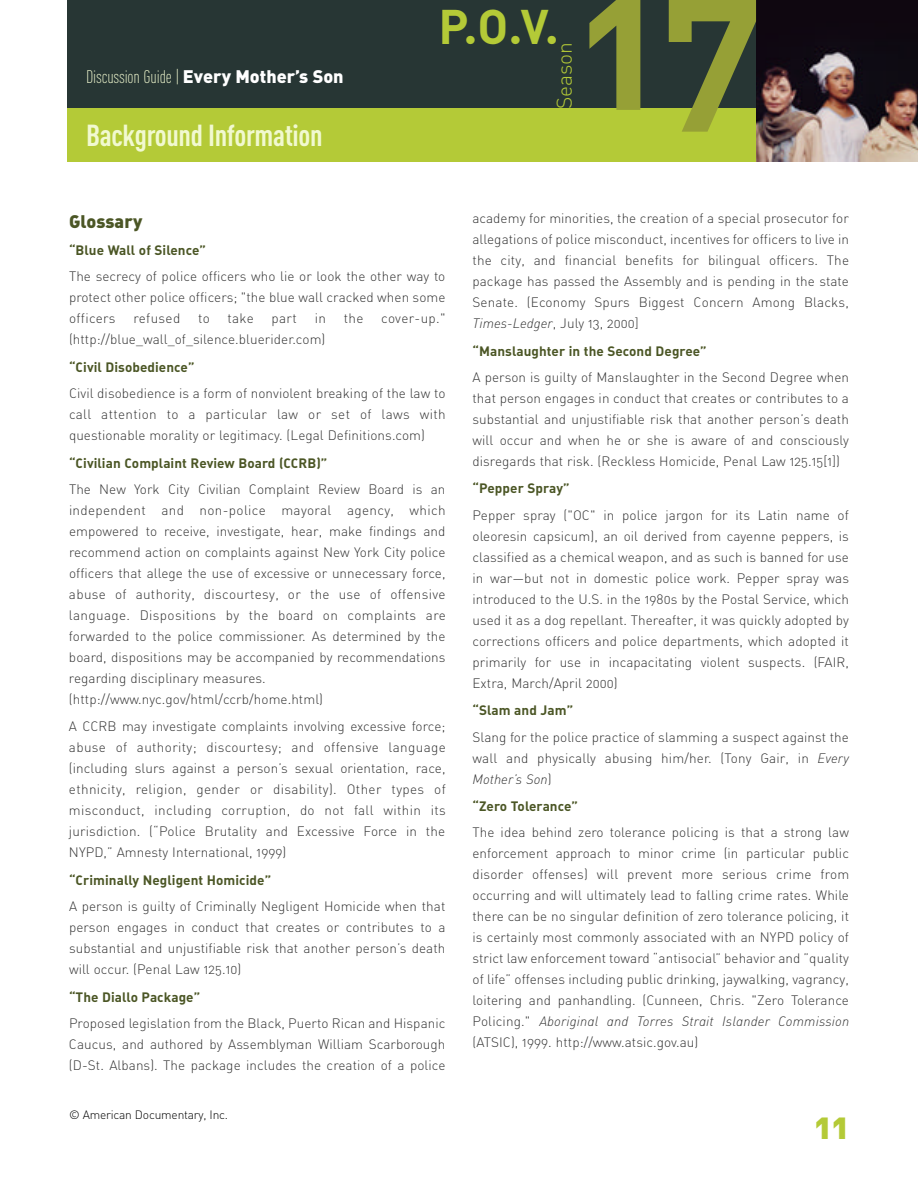
<style>
.page{position:relative;width:918px;height:1188px;background:#fff}
.page>*{position:absolute;margin:0;border:0;box-sizing:border-box;transform-origin:0 0}
.t1{font:184.5px "DIN Bold Alternate";color:#96a036}
.t2{font:48px "DIN Bold Alternate";color:#b4ca37}
.t3{font:36px "DIN Black Alternate";color:#b4ca37}
.t4{font:30px "DIN Cond Bold Alternate";letter-spacing:-.01em;color:#f1f9d0}
.t5{font:21px "DIN Light Alternate";color:#b4ca37}
.t6{font:18px "DIN Cond Light Alternate";letter-spacing:-.01em;color:#f1f9d0}
.t7{font:18px "DIN Black Alternate";letter-spacing:.005em;color:#4b5625}
.t8{font:13.5px/21px "DIN Light Alternate";letter-spacing:.005em;color:#333;text-align:justify}
.t9{font:13.5px "DIN Bold Alternate";letter-spacing:.005em;color:#4b5625}
.t10{font:13.5px "DIN Light Italic Alt";letter-spacing:.01em;color:#333}
.t11{font:13.5px "DIN Light Alternate";letter-spacing:.025em;color:#333}
.t12{font:12px "DIN Light Alternate";letter-spacing:-.015em;color:#000}
.s1{font-family:"DIN Black Alternate";color:#fff}
.s2{font-family:"DIN Light Italic Alt"}
.s3{font-family:"DIN Light Alternate"}
</style>
<div class="page">
<div style="left:68px;top:0;width:850px;height:108px;background:#273634"></div>
<div style="left:68px;top:108px;width:850px;height:54px;background:#b4ca37"></div>
<img style="left:756px;top:0;width:162px;height:162px">
<h3 class="t6" style="left:86px;top:66px;width:259px">Discussion Guide | <span class="s1">Every Mother’s Son</span></h3>
<h3 class="t4" style="left:86px;top:117px;width:238px">Background Information</h3>
<h2 class="t2" style="left:439px;top:-5px;width:122px">P.O.V.</h2>
<h3 class="t5" style="left:551px;top:109px;width:69px;rotate:-90deg">Season</h3>
<h1 class="t1" style="left:580px;top:-77px;width:184px">17</h1>
<h3 class="t7" style="left:69px;top:209px;width:75px">Glossary</h3>
<p class="t9" style="left:69px;top:241px;width:139px">“Blue Wall of Silence”</p>
<p class="t8" style="left:69px;top:266px;width:378px">The secrecy of police officers who lie or look the other way to protect other police officers; "the blue wall cracked when some officers</p>
<p class="t11" style="left:133px;top:310px;width:48px">refused</p>
<p class="t8" style="left:198px;top:308px;width:13px">to</p>
<p class="t8" style="left:228px;top:308px;width:28px">take</p>
<p class="t8" style="left:272px;top:308px;width:27px">part</p>
<p class="t8" style="left:315px;top:308px;width:13px">in</p>
<p class="t8" style="left:344px;top:308px;width:21px">the</p>
<p class="t8" style="left:381px;top:308px;width:66px">cover-up."</p>
<p class="t8" style="left:69px;top:329px;width:258px">(http://blue_wall_of_silence.bluerider.com)</p>
<p class="t9" style="left:69px;top:358px;width:127px">“Civil Disobedience”</p>
<p class="t8" style="left:69px;top:383px;width:378px">Civil disobedience is a form of nonviolent breaking of the law to call attention to a particular law or set of laws with questionable morality or legitimacy. (Legal Definitions.com)</p>
<p class="t9" style="left:69px;top:454px;width:260px">“Civilian Complaint Review Board (CCRB)”</p>
<p class="t8" style="left:69px;top:478px;width:378px;text-align:left">The New York City Civilian Complaint Review Board is an independent and non-police mayoral agency, which empowered to receive, investigate, hear, make findings and recommend action on complaints against New York City police officers that allege the use of excessive or unnecessary force, abuse of authority, discourtesy, or the use of offensive language. Dispositions by the board on complaints are forwarded to the police commissioner. As determined by the board, dispositions may be accompanied by recommendations regarding disciplinary measures. (http://www.nyc.gov/html/ccrb/home.html)</p>
<p class="t8" style="left:69px;top:716px;width:378px">A CCRB may investigate complaints involving excessive force; abuse of authority; discourtesy; and offensive language (including slurs against a person’s sexual orientation, race, ethnicity, religion, gender or disability). Other types of misconduct, including corruption, do not fall within its jurisdiction. (“Police Brutality and Excessive Force in the NYPD,” Amnesty International, 1999)</p>
<p class="t9" style="left:69px;top:871px;width:204px">“Criminally Negligent Homicide”</p>
<p class="t8" style="left:69px;top:896px;width:378px">A person is guilty of Criminally Negligent Homicide when that person engages in conduct that creates or contributes to a substantial and unjustifiable risk that another person’s death will occur. (Penal Law 125.10)</p>
<p class="t9" style="left:69px;top:988px;width:133px">“The Diallo Package”</p>
<p class="t8" style="left:69px;top:1012px;width:378px">Proposed legislation from the Black, Puerto Rican and Hispanic Caucus, and authored by Assemblyman William Scarborough (D-St. Albans). The package includes the creation of a police</p>
<p class="t12" style="left:69px;top:1108px;width:161px">© American Documentary, Inc.</p>
<p class="t8" style="left:472px;top:208px;width:378px">academy for minorities, the creation of a special prosecutor for allegations of police misconduct, incentives for officers to live in the city, and financial benefits for bilingual officers. The package has passed the Assembly and is pending in the state Senate. (Economy Spurs Biggest Concern Among Blacks, <span class="s2">Times-Ledger</span>, July 13, 2000]</p>
<p class="t9" style="left:472px;top:342px;width:236px">“Manslaughter in the Second Degree”</p>
<p class="t8" style="left:472px;top:367px;width:378px">A person is guilty of Manslaughter in the Second Degree when that person engages in conduct that creates or contributes to a substantial and unjustifiable risk that another person’s death will occur and when he or she is aware of and consciously disregards that risk. (Reckless Homicide, Penal Law 125.15[1])</p>
<p class="t9" style="left:472px;top:480px;width:99px">“Pepper Spray”</p>
<p class="t8" style="left:472px;top:504px;width:378px">Pepper spray ("OC" in police jargon for its Latin name of oleoresin capsicum), an oil derived from cayenne peppers, is classified as a chemical weapon, and as such is banned for use in war—but not in domestic police work. Pepper spray was introduced to the U.S. in the 1980s by the Postal Service, which used it as a dog repellant. Thereafter, it was quickly adopted by corrections officers and police departments, which adopted it primarily for use in incapacitating violent suspects. (FAIR, Extra, March/April 2000)</p>
<p class="t9" style="left:472px;top:702px;width:102px">“Slam and Jam”</p>
<p class="t8" style="left:472px;top:726px;width:378px">Slang for the police practice of slamming a suspect against the wall and physically abusing him/her. (Tony Gair, in <span class="s2">Every</span></p>
<p class="t10" style="left:472px;top:770px;width:81px">Mother’s Son<span class="s3">)</span></p>
<p class="t9" style="left:472px;top:797px;width:107px">“Zero Tolerance”</p>
<p class="t8" style="left:472px;top:822px;width:378px">The idea behind zero tolerance policing is that a strong law enforcement approach to minor crime (in particular public disorder offenses) will prevent more serious crime from occurring and will ultimately lead to falling crime rates. While there can be no singular definition of zero tolerance policing, it is certainly most commonly associated with an NYPD policy of strict law enforcement toward “antisocial” behavior and ”quality of life” offenses including public drinking, jaywalking, vagrancy, loitering and panhandling. (Cunneen, Chris. "Zero Tolerance</p>
<p class="t10" style="left:472px;top:1013px;width:378px"><span class="s3">Policing."</span> Aboriginal and Torres Strait Islander Commission</p>
<p class="t8" style="left:472px;top:1032px;width:227px">(ATSIC), 1999. http://www.atsic.gov.au)</p>
<h3 class="t3" style="left:815px;top:1102px;width:36px">11</h3>
</div>
